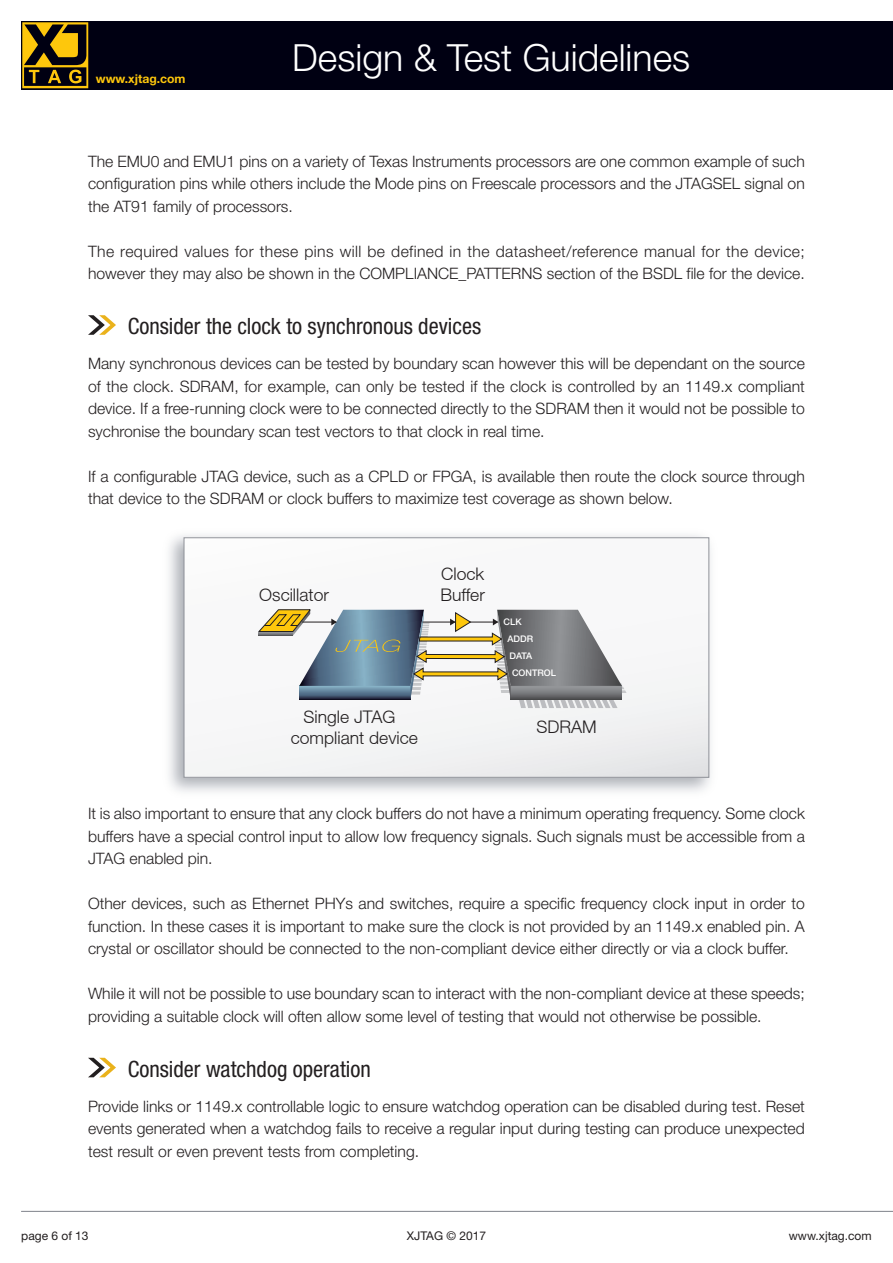
<style>
.page{position:relative;width:893px;height:1263px;background:#fff}
.page>*{position:absolute;margin:0;border:0;box-sizing:border-box;transform-origin:0 0}
.t1{font:300 37.5px "Helvetica Neue LT";color:#fff}
.t2{font:condensed 22.5px "Helvetica Neue";color:#231f20}
.t3{font:300 17.55px/21px "Helvetica Neue LT";color:#231f20;text-align:center}
.t4{font:300 15.75px/22.5px "Helvetica Neue LT";color:#231f20;text-align:justify}
.t5{font:700 12.15px "Helvetica Neue LT";color:#fec70c}
.t6{font:12px "Helvetica Neue LT";color:#231f20}
.t7{font:500 9.15px "Helvetica Neue";color:#fff}
</style>
<div class="page">
<div style="left:21px;top:21px;width:872px;height:68px;background:#000012"></div>
<svg style="left:22px;top:22px;width:66px;height:66px"></svg>
<hr style="left:21px;top:1211px;width:872px;height:1px;background:#8f9299">
<svg style="left:88px;top:315px;width:28px;height:20px"></svg>
<svg style="left:88px;top:1058px;width:28px;height:19px"></svg>
<img style="left:169px;top:535px;width:542px;height:257px">
<div style="left:184px;top:538px;width:525px;height:239px;background:#f8f8f9"></div>
<svg style="left:258px;top:609px;width:369px;height:99px"></svg>
<div style="left:184px;top:538px;width:525px;height:239px;border:1px solid #8f9299"></div>
<p class="t5" style="left:96px;top:72px;width:91px">www.xjtag.com</p>
<h1 class="t1" style="left:292px;top:35px;width:399px">Design &amp; Test Guidelines</h1>
<p class="t4" style="left:88px;top:149px;width:718px">The EMU0 and EMU1 pins on a variety of Texas Instruments processors are one common example of such configuration pins while others include the Mode pins on Freescale processors and the JTAGSEL signal on the AT91 family of processors.</p>
<p class="t4" style="left:88px;top:239px;width:718px">The required values for these pins will be defined in the datasheet/reference manual for the device; however they may also be shown in the COMPLIANCE_PATTERNS section of the BSDL file for the device.</p>
<h2 class="t2" style="left:128px;top:313px;width:355px">Consider the clock to synchronous devices</h2>
<p class="t4" style="left:88px;top:352px;width:718px">Many synchronous devices can be tested by boundary scan however this will be dependant on the source of the clock. SDRAM, for example, can only be tested if the clock is controlled by an 1149.x compliant device. If a free-running clock were to be connected directly to the SDRAM then it would not be possible to sychronise the boundary scan test vectors to that clock in real time.</p>
<p class="t4" style="left:88px;top:464px;width:718px">If a configurable JTAG device, such as a CPLD or FPGA, is available then route the clock source through that device to the SDRAM or clock buffers to maximize test coverage as shown below.</p>
<p class="t3" style="left:441px;top:562px;width:45px">Clock</p>
<p class="t3" style="left:259px;top:583px;width:71px">Oscillator</p>
<p class="t3" style="left:440px;top:583px;width:46px">Buffer</p>
<p class="t7" style="left:504px;top:616px;width:20px">CLK</p>
<p class="t7" style="left:507px;top:634px;width:27px">ADDR</p>
<p class="t7" style="left:510px;top:651px;width:24px">DATA</p>
<p class="t7" style="left:512px;top:668px;width:46px">CONTROL</p>
<p class="t3" style="left:291px;top:706px;width:128px">Single JTAG compliant device</p>
<p class="t3" style="left:537px;top:716px;width:62px">SDRAM</p>
<p class="t4" style="left:88px;top:802px;width:718px">It is also important to ensure that any clock buffers do not have a minimum operating frequency. Some clock buffers have a special control input to allow low frequency signals. Such signals must be accessible from a JTAG enabled pin.</p>
<p class="t4" style="left:88px;top:892px;width:718px">Other devices, such as Ethernet PHYs and switches, require a specific frequency clock input in order to function. In these cases it is important to make sure the clock is not provided by an 1149.x enabled pin. A crystal or oscillator should be connected to the non-compliant device either directly or via a clock buffer.</p>
<p class="t4" style="left:88px;top:982px;width:718px">While it will not be possible to use boundary scan to interact with the non-compliant device at these speeds; providing a suitable clock will often allow some level of testing that would not otherwise be possible.</p>
<h2 class="t2" style="left:128px;top:1056px;width:245px">Consider watchdog operation</h2>
<p class="t4" style="left:88px;top:1094px;width:718px">Provide links or 1149.x controllable logic to ensure watchdog operation can be disabled during test. Reset events generated when a watchdog fails to receive a regular input during testing can produce unexpected test result or even prevent tests from completing.</p>
<p class="t6" style="left:21px;top:1229px;width:69px">page 6 of 13</p>
<p class="t6" style="left:407px;top:1229px;width:81px">XJTAG © 2017</p>
<p class="t6" style="left:789px;top:1229px;width:84px">www.xjtag.com</p>
</div>
